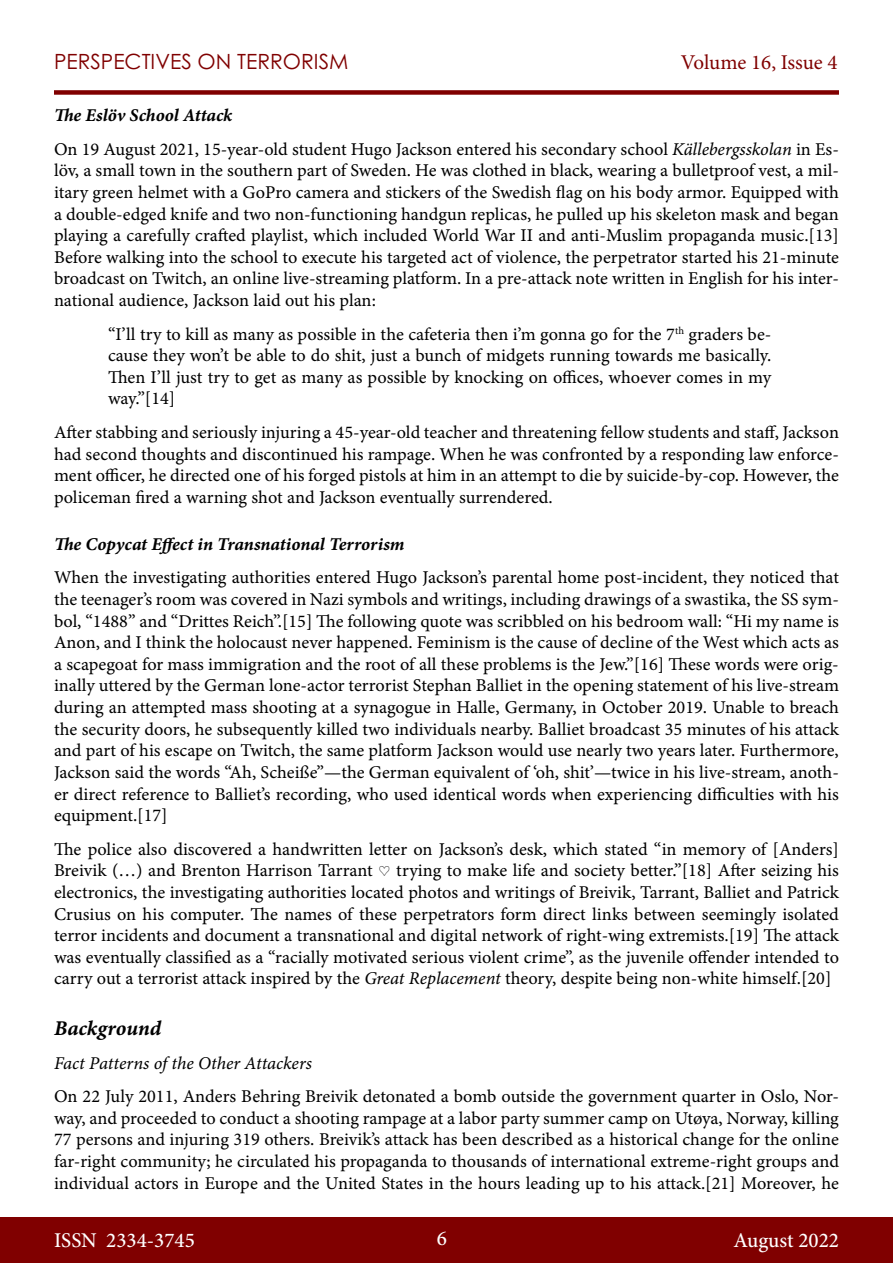
<style>
.page{position:relative;width:893px;height:1263px;background:#fff}
.page>*{position:absolute;margin:0;border:0;box-sizing:border-box;transform-origin:0 0}
.t1{font:500 21px "Minion Pro";color:#fff}
.t2{font:21px "Century Gothic Pro";color:#800000}
.t3{font:21px "Minion Pro";letter-spacing:-.005em;color:#800000}
.t4{font:21px "Minion Pro Bold It Capt";letter-spacing:-.005em;color:#000}
.t5{font:18px/21.6px "Minion Pro Capt";letter-spacing:-.005em;color:#000;text-align:justify}
.t6{font:18px "Minion Pro Bold It Capt";letter-spacing:-.005em;color:#000}
.t7{font:18px "Minion Pro It Capt";letter-spacing:-.005em;color:#000}
.s1{font-family:"Minion Pro It Capt"}
</style>
<div class="page">
<div style="left:0;top:1217px;width:893px;height:46px;background:#800000"></div>
<div style="left:54px;top:90px;width:785px;height:5px;background:#800000"></div>
<p class="t2" style="left:54px;top:49px;width:296px">PERSPECTIVES ON TERRORISM</p>
<p class="t3" style="left:681px;top:48px;width:158px">Volume 16, Issue 4</p>
<p class="t6" style="left:54px;top:102px;width:180px">The Eslöv School Attack</p>
<p class="t5" style="left:54px;top:138px;width:786px">On 19 August 2021, 15-year-old student Hugo Jackson entered his secondary school <span class="s1">Källebergsskolan</span> in Es&shy;löv, a small town in the southern part of Sweden. He was clothed in black, wearing a bulletproof vest, a mil&shy;itary green helmet with a GoPro camera and stickers of the Swedish flag on his body armor. Equipped with a double-edged knife and two non-functioning handgun replicas, he pulled up his skeleton mask and began playing a carefully crafted playlist, which included World War II and anti-Muslim propaganda music.[13] Before walking into the school to execute his targeted act of violence, the perpetrator started his 21-minute broadcast on Twitch, an online live-streaming platform. In a pre-attack note written in English for his inter&shy;national audience, Jackson laid out his plan:</p>
<p class="t5" style="left:108px;top:323px;width:665px">“I’ll try to kill as many as possible in the cafeteria then i’m gonna go for the 7<sup>th</sup> graders be&shy;cause they won’t be able to do shit, just a bunch of midgets running towards me basically.<br>Then I’ll just try to get as many as possible by knocking on offices, whoever comes in my way.”[14]</p>
<p class="t5" style="left:54px;top:421px;width:786px">After stabbing and seriously injuring a 45-year-old teacher and threatening fellow students and staff, Jackson had second thoughts and discontinued his rampage. When he was confronted by a responding law enforce&shy;ment officer, he directed one of his forged pistols at him in an attempt to die by suicide-by-cop. However, the policeman fired a warning shot and Jackson eventually surrendered.</p>
<p class="t6" style="left:54px;top:531px;width:352px">The Copycat Effect in Transnational Terrorism</p>
<p class="t5" style="left:54px;top:567px;width:787px">When the investigating authorities entered Hugo Jackson’s parental home post-incident, they noticed that the teenager’s room was covered in Nazi symbols and writings, including drawings of a swastika, the SS sym&shy;bol, “1488” and “Drittes Reich”.[15] The following quote was scribbled on his bedroom wall: “Hi my name is Anon, and I think the holocaust never happened. Feminism is the cause of decline of the West which acts as a scapegoat for mass immigration and the root of all these problems is the Jew.”[16] These words were orig&shy;inally uttered by the German lone-actor terrorist Stephan Balliet in the opening statement of his live-stream during an attempted mass shooting at a synagogue in Halle, Germany, in October 2019. Unable to breach the security doors, he subsequently killed two individuals nearby. Balliet broadcast 35 minutes of his attack and part of his escape on Twitch, the same platform Jackson would use nearly two years later. Furthermore, Jackson said the words “Ah, Scheiße”—the German equivalent of ‘oh, shit’—twice in his live-stream, anoth&shy;er direct reference to Balliet’s recording, who used identical words when experiencing difficulties with his equipment.[17]</p>
<p class="t5" style="left:54px;top:838px;width:786px">The police also discovered a handwritten letter on Jackson’s desk, which stated “in memory of [Anders] Breivik (…) and Brenton Harrison Tarrant ♡ trying to make life and society better.”[18] After seizing his electronics, the investigating authorities located photos and writings of Breivik, Tarrant, Balliet and Patrick Crusius on his computer. The names of these perpetrators form direct links between seemingly isolated terror incidents and document a transnational and digital network of right-wing extremists.[19] The attack was eventually classified as a “racially motivated serious violent crime”, as the juvenile offender intended to carry out a terrorist attack inspired by the <span class="s1">Great Replacement</span> theory, despite being non-white himself.[20]</p>
<p class="t4" style="left:54px;top:1013px;width:109px">Background</p>
<p class="t7" style="left:54px;top:1050px;width:260px">Fact Patterns of the Other Attackers</p>
<p class="t5" style="left:54px;top:1086px;width:786px">On 22 July 2011, Anders Behring Breivik detonated a bomb outside the government quarter in Oslo, Nor&shy;way, and proceeded to conduct a shooting rampage at a labor party summer camp on Utøya, Norway, killing 77 persons and injuring 319 others. Breivik’s attack has been described as a historical change for the online far-right community; he circulated his propaganda to thousands of international extreme-right groups and individual actors in Europe and the United States in the hours leading up to his attack.[21] Moreover, he</p>
<p class="t1" style="left:54px;top:1226px;width:142px">ISSN 2334-3745</p>
<p class="t1" style="left:437px;top:1224px;width:12px">6</p>
<p class="t1" style="left:733px;top:1226px;width:107px">August 2022</p>
</div>
